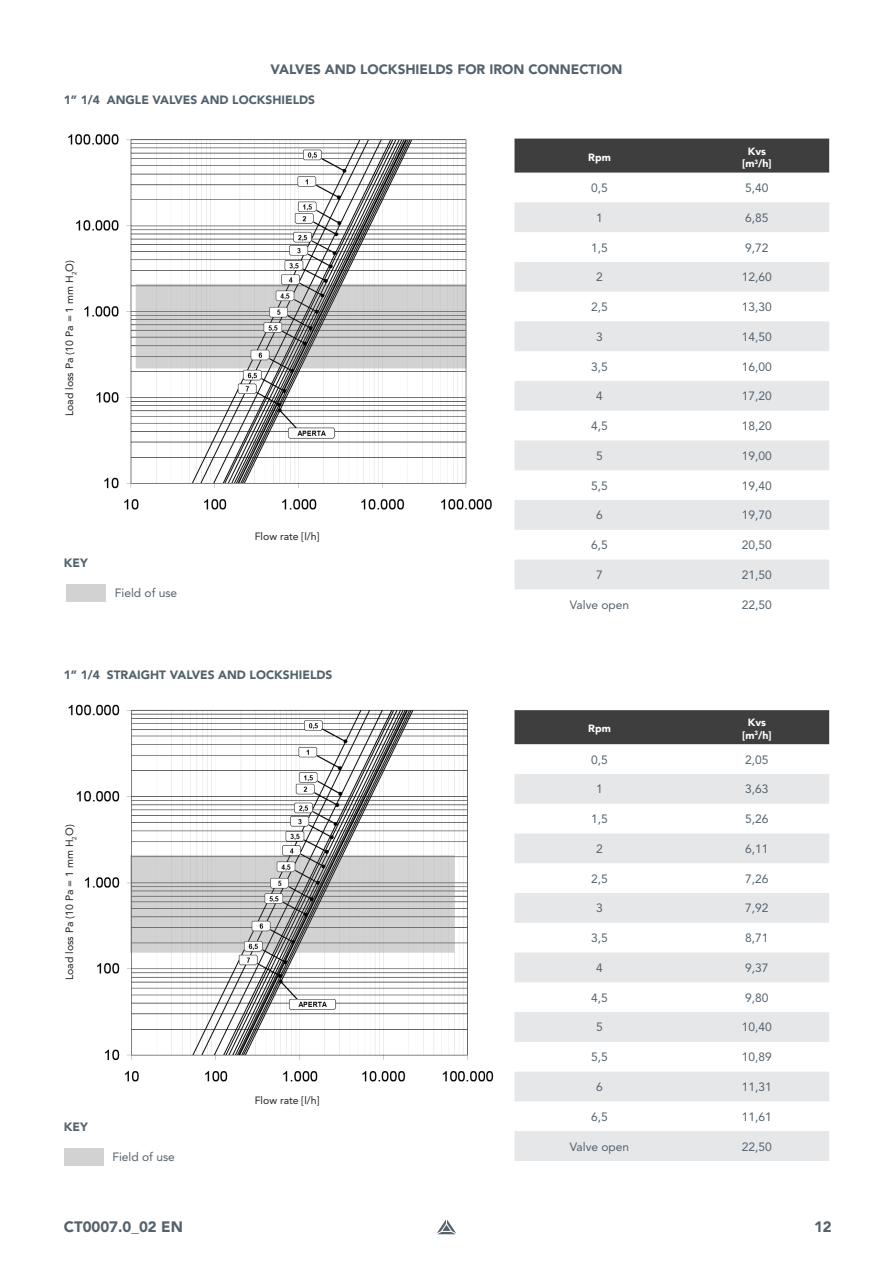
<style>
.page{position:relative;width:893px;height:1263px;background:#fff}
.page>*{position:absolute;margin:0;border:0;box-sizing:border-box;transform-origin:0 0}
.t1{font:900 15px "Avenir LT Pro";color:#54626c}
.t2{font:900 13.5px "Avenir LT Pro";color:#54626c}
.t3{font:12px "Avenir LT Pro";color:#54626c}
.t4{font:900 12px "Avenir LT Pro";color:#54626c}
.t5{font:10.5px "Avenir LT Pro";color:#231f20}
.t6{font:900 10.5px/12.6px "Avenir";color:#fff;text-align:center}
.t7{font:6.15px "Avenir LT Pro";color:#231f20}
</style>
<div class="page">
<svg style="left:437px;top:1219px;width:19px;height:15px"></svg>
<img style="left:68px;top:704px;width:426px;height:378px">
<img style="left:68px;top:134px;width:424px;height:376px">
<div style="left:50px;top:186px;width:23px;height:304px;background:#fff"></div>
<div style="left:50px;top:750px;width:23px;height:304px;background:#fff"></div>
<div style="left:66px;top:584px;width:40px;height:17px;background:#d3d2d2"></div>
<div style="left:64px;top:1148px;width:40px;height:17px;background:#d3d2d2"></div>
<div style="left:514px;top:139px;width:315px;height:34px;background:#3e3e3f"></div>
<svg style="left:514px;top:202px;width:315px;height:387px;fill:#ebebed"></svg>
<div style="left:514px;top:710px;width:315px;height:34px;background:#3e3e3f"></div>
<svg style="left:514px;top:774px;width:315px;height:387px;fill:#e9eaeb"></svg>
<p class="t2" style="left:270px;top:61px;width:354px">VALVES AND LOCKSHIELDS FOR IRON CONNECTION</p>
<p class="t4" style="left:64px;top:93px;width:253px">1” 1/4 ANGLE VALVES AND LOCKSHIELDS</p>
<p class="t5" style="left:63px;top:416px;width:157px;rotate:-90deg">Load loss Pa (10 Pa = 1 mm H O)</p>
<p class="t7" style="left:71px;top:275px;width:5px;rotate:-90deg">2</p>
<p class="t4" style="left:64px;top:555px;width:26px">KEY</p>
<p class="t3" style="left:115px;top:585px;width:64px">Field of use</p>
<p class="t5" style="left:255px;top:530px;width:66px">Flow rate [l/h]</p>
<p class="t4" style="left:64px;top:668px;width:270px">1” 1/4 STRAIGHT VALVES AND LOCKSHIELDS</p>
<p class="t5" style="left:63px;top:980px;width:157px;rotate:-90deg">Load loss Pa (10 Pa = 1 mm H O)</p>
<p class="t7" style="left:71px;top:839px;width:5px;rotate:-90deg">2</p>
<p class="t4" style="left:64px;top:1120px;width:26px">KEY</p>
<p class="t3" style="left:112px;top:1150px;width:64px">Field of use</p>
<p class="t5" style="left:255px;top:1094px;width:66px">Flow rate [l/h]</p>
<p class="t6" style="left:588px;top:151px;width:24px">Rpm</p>
<p class="t6" style="left:742px;top:144px;width:31px">Kvs [m<sup>3</sup>/h]</p>
<p class="t3" style="left:591px;top:180px;width:18px">0,5</p>
<p class="t3" style="left:745px;top:180px;width:25px">5,40</p>
<p class="t3" style="left:596px;top:210px;width:8px">1</p>
<p class="t3" style="left:745px;top:210px;width:25px">6,85</p>
<p class="t3" style="left:591px;top:240px;width:18px">1,5</p>
<p class="t3" style="left:745px;top:240px;width:25px">9,72</p>
<p class="t3" style="left:596px;top:270px;width:8px">2</p>
<p class="t3" style="left:742px;top:270px;width:32px">12,60</p>
<p class="t3" style="left:591px;top:300px;width:18px">2,5</p>
<p class="t3" style="left:742px;top:300px;width:32px">13,30</p>
<p class="t3" style="left:596px;top:329px;width:8px">3</p>
<p class="t3" style="left:742px;top:329px;width:32px">14,50</p>
<p class="t3" style="left:591px;top:359px;width:18px">3,5</p>
<p class="t3" style="left:742px;top:359px;width:32px">16,00</p>
<p class="t3" style="left:596px;top:389px;width:8px">4</p>
<p class="t3" style="left:742px;top:389px;width:32px">17,20</p>
<p class="t3" style="left:591px;top:419px;width:18px">4,5</p>
<p class="t3" style="left:742px;top:419px;width:32px">18,20</p>
<p class="t3" style="left:596px;top:448px;width:8px">5</p>
<p class="t3" style="left:742px;top:448px;width:32px">19,00</p>
<p class="t3" style="left:591px;top:478px;width:18px">5,5</p>
<p class="t3" style="left:742px;top:478px;width:32px">19,40</p>
<p class="t3" style="left:596px;top:508px;width:8px">6</p>
<p class="t3" style="left:742px;top:508px;width:32px">19,70</p>
<p class="t3" style="left:591px;top:538px;width:18px">6,5</p>
<p class="t3" style="left:742px;top:538px;width:32px">20,50</p>
<p class="t3" style="left:596px;top:567px;width:8px">7</p>
<p class="t3" style="left:742px;top:567px;width:32px">21,50</p>
<p class="t3" style="left:570px;top:597px;width:61px">Valve open</p>
<p class="t3" style="left:742px;top:597px;width:32px">22,50</p>
<p class="t6" style="left:588px;top:722px;width:24px">Rpm</p>
<p class="t6" style="left:742px;top:716px;width:31px">Kvs [m<sup>3</sup>/h]</p>
<p class="t3" style="left:591px;top:752px;width:18px">0,5</p>
<p class="t3" style="left:745px;top:752px;width:25px">2,05</p>
<p class="t3" style="left:596px;top:782px;width:8px">1</p>
<p class="t3" style="left:745px;top:782px;width:25px">3,63</p>
<p class="t3" style="left:591px;top:812px;width:18px">1,5</p>
<p class="t3" style="left:745px;top:812px;width:25px">5,26</p>
<p class="t3" style="left:596px;top:841px;width:8px">2</p>
<p class="t3" style="left:745px;top:841px;width:25px">6,11</p>
<p class="t3" style="left:591px;top:871px;width:18px">2,5</p>
<p class="t3" style="left:745px;top:871px;width:25px">7,26</p>
<p class="t3" style="left:596px;top:901px;width:8px">3</p>
<p class="t3" style="left:745px;top:901px;width:25px">7,92</p>
<p class="t3" style="left:591px;top:931px;width:18px">3,5</p>
<p class="t3" style="left:745px;top:931px;width:25px">8,71</p>
<p class="t3" style="left:596px;top:960px;width:8px">4</p>
<p class="t3" style="left:745px;top:960px;width:25px">9,37</p>
<p class="t3" style="left:591px;top:990px;width:18px">4,5</p>
<p class="t3" style="left:745px;top:990px;width:25px">9,80</p>
<p class="t3" style="left:596px;top:1020px;width:8px">5</p>
<p class="t3" style="left:742px;top:1020px;width:32px">10,40</p>
<p class="t3" style="left:591px;top:1050px;width:18px">5,5</p>
<p class="t3" style="left:742px;top:1050px;width:32px">10,89</p>
<p class="t3" style="left:596px;top:1079px;width:8px">6</p>
<p class="t3" style="left:742px;top:1079px;width:32px">11,31</p>
<p class="t3" style="left:591px;top:1109px;width:18px">6,5</p>
<p class="t3" style="left:742px;top:1109px;width:32px">11,61</p>
<p class="t3" style="left:570px;top:1139px;width:61px">Valve open</p>
<p class="t3" style="left:742px;top:1139px;width:32px">22,50</p>
<p class="t1" style="left:64px;top:1218px;width:121px">CT0007.0_02 EN</p>
<p class="t1" style="left:814px;top:1218px;width:19px">12</p>
</div>
